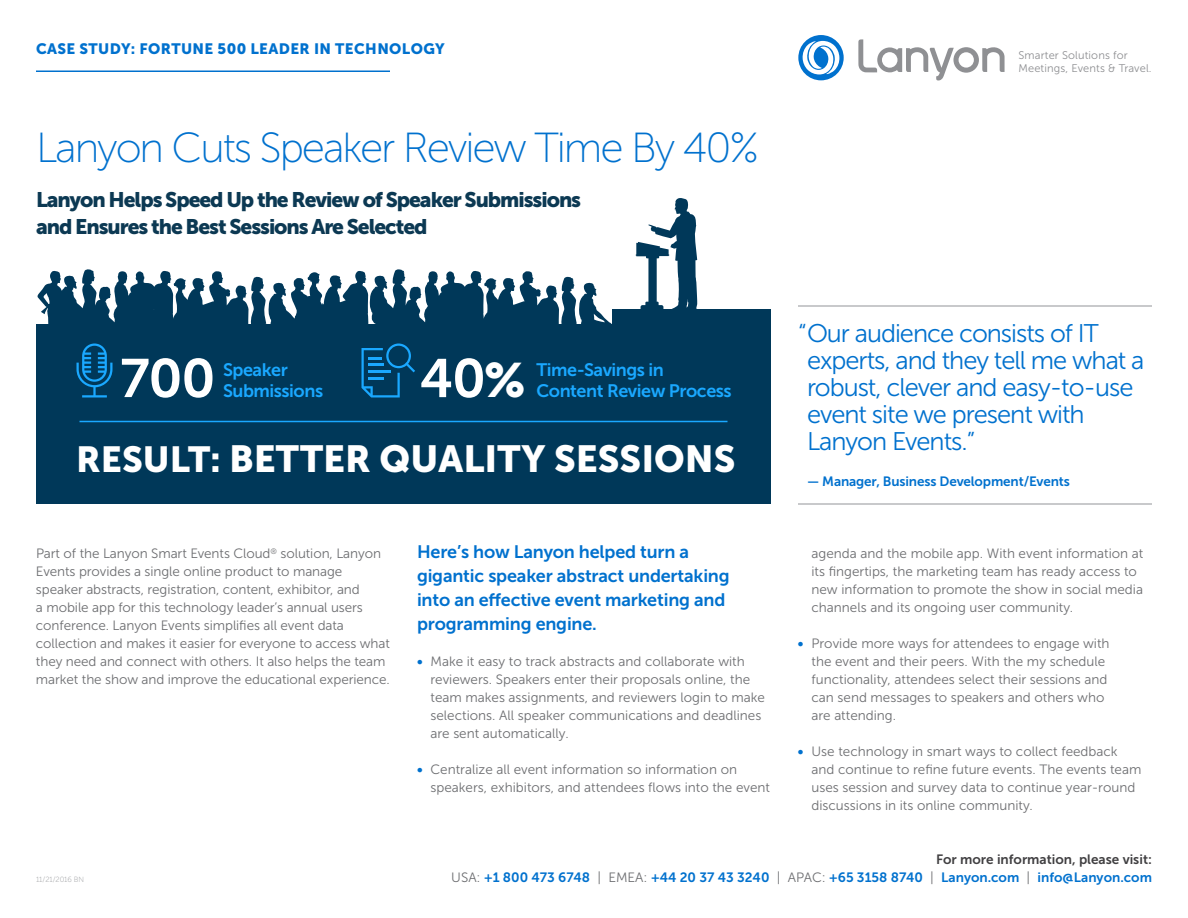
<style>
.page{position:relative;width:1188px;height:918px;background:#fff}
.page>*{position:absolute;margin:0;border:0;box-sizing:border-box;transform-origin:0 0}
.t1{font:54px "Museo Sans 700";color:#fff}
.t2{font:42px "Museo Sans 100";letter-spacing:-.05em;color:#0071ce}
.t3{font:37.5px "Museo Sans 900";color:#fff}
.t4{font:25.5px/27px "Museo Sans 300";letter-spacing:-.04em;color:#0071ce}
.t5{font:21px/27px "Museo Sans 900";letter-spacing:-.05em;color:#0c3953}
.t6{font:18px/24px "Museo Sans 700";letter-spacing:-.01em;color:#0071ce}
.t7{font:18px/21px "Museo Sans 700";letter-spacing:-.025em;color:#1aa8ff}
.t8{font:15px "Museo Sans 900";letter-spacing:.025em;color:#0071ce}
.t9{font:13.5px/18px "Museo Sans 300";color:#6d6e71}
.t10{font:13.5px/18px "Museo Sans 700";color:#0071ce;text-align:right}
.t11{font:11.1px/12.5px "Museo Sans 300";letter-spacing:.01em;color:#8e8f92}
.t12{font:7.5px "Museo Sans 100";letter-spacing:-.01em;color:#939598}
.s1{font-family:"Museo Sans 900";font-size:48px}
.s2{font-size:36px}
.s3{font-family:"Museo Sans 700";color:#0071ce}
.s4{color:#414042}
.s5{font-family:"Museo Sans 300";color:#6d6e71}
</style>
<div class="page">
<hr style="left:36px;top:70px;width:354px;height:2px;background:#0071ce">
<svg style="left:798px;top:35px;width:46px;height:45px"></svg>
<svg style="left:858px;top:39px;width:147px;height:42px"></svg>
<hr style="left:798px;top:306px;width:354px;height:1px;background:#939598">
<hr style="left:798px;top:504px;width:354px;height:1px;background:#939598">
<div style="left:36px;top:324px;width:735px;height:180px;background:#003859"></div>
<svg style="left:636px;top:198px;width:61px;height:111px"></svg>
<div style="left:612px;top:309px;width:159px;height:19px;background:#003859"></div>
<svg style="left:37px;top:269px;width:575px;height:129px"></svg>
<hr style="left:80px;top:421px;width:648px;height:1px;background:#1aa8ff">
<p class="t8" style="left:36px;top:40px;width:410px">CASE STUDY: FORTUNE 500 LEADER IN TECHNOLOGY</p>
<h2 class="t2" style="left:36px;top:125px;width:724px">Lanyon Cuts Speaker Review Time By 40%</h2>
<h3 class="t5" style="left:36px;top:186px;width:547px">Lanyon Helps Speed Up the Review of Speaker Submissions and Ensures the Best Sessions Are Selected</h3>
<p class="t11" style="left:1019px;top:49px;width:135px">Smarter Solutions for<br>Meetings, Events &amp; Travel.</p>
<h1 class="t1" style="left:120px;top:348px;width:97px">700</h1>
<h3 class="t7" style="left:223px;top:360px;width:102px">Speaker<br>Submissions</h3>
<h1 class="t1" style="left:420px;top:348px;width:107px">40<span class="s1">%</span></h1>
<h3 class="t7" style="left:537px;top:360px;width:197px">Time-Savings in<br>Content Review Process</h3>
<h3 class="t3" style="left:76px;top:438px;width:661px"><span class="s2">RESULT:</span> BETTER QUALITY SESSIONS</h3>
<p class="t9" style="left:36px;top:544px;width:355px">Part of the Lanyon Smart Events Cloud<sup>®</sup> solution, Lanyon Events provides a single online product to manage speaker abstracts, registration, content, exhibitor, and<br>a mobile app for this technology leader’s annual users conference. Lanyon Events simplifies all event data collection and makes it easier for everyone to access what they need and connect with others. It also helps the team market the show and improve the educational experience.</p>
<h3 class="t6" style="left:417px;top:540px;width:314px">Here’s how Lanyon helped turn a gigantic speaker abstract undertaking into an effective event marketing and programming engine.</h3>
<p class="t9" style="left:430px;top:652px;width:336px;text-indent:-14px"><span class="s3">•</span> Make it easy to track abstracts and collaborate with reviewers. Speakers enter their proposals online, the team makes assignments, and reviewers login to make selections. All speaker communications and deadlines are sent automatically.</p>
<p class="t9" style="left:430px;top:760px;width:341px;text-indent:-14px"><span class="s3">•</span> Centralize all event information so information on speakers, exhibitors, and attendees flows into the event</p>
<h3 class="t4" style="left:807px;top:320px;width:339px;text-indent:-9px">“Our audience consists of IT experts, and they tell me what a robust, clever and easy-to-use event site we present with<br>Lanyon Events.”</h3>
<p class="t10" style="left:807px;top:472px;width:265px">— Manager, Business Development/Events</p>
<p class="t9" style="left:811px;top:544px;width:333px">agenda and the mobile app. With event information at its fingertips, the marketing team has ready access to new information to promote the show in social media channels and its ongoing user community.</p>
<p class="t9" style="left:811px;top:634px;width:300px;text-indent:-14px"><span class="s3">•</span> Provide more ways for attendees to engage with the event and their peers. With the my schedule functionality, attendees select their sessions and can send messages to speakers and others who are attending.</p>
<p class="t9" style="left:811px;top:742px;width:331px;text-indent:-14px"><span class="s3">•</span> Use technology in smart ways to collect feedback and continue to refine future events. The events team uses session and survey data to continue year-round discussions in its online community.</p>
<p class="t12" style="left:36px;top:875px;width:50px">11/21/2016 BN</p>
<p class="t10" style="left:451px;top:850px;width:702px"><span class="s4">For more information, please visit:<br></span><span class="s5">USA:</span> +1 800 473 6748 <span class="s5">| EMEA:</span> +44 20 37 43 3240 <span class="s5">| APAC:</span> +65 3158 8740 <span class="s5">|</span> Lanyon.com <span class="s5">|</span> info@Lanyon.com</p>
</div>
